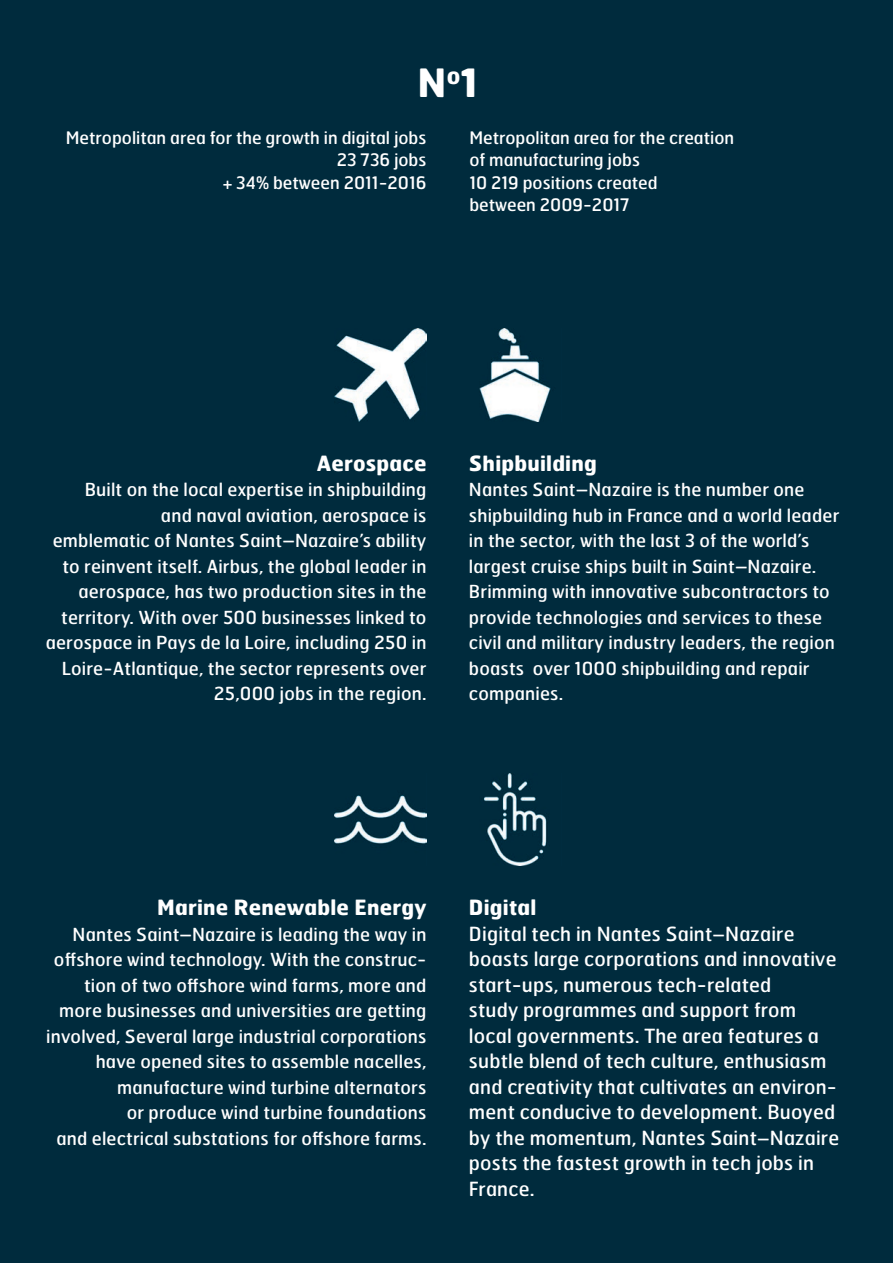
<style>
.page{position:relative;width:893px;height:1263px;background:#002b3d}
.page>*{position:absolute;margin:0;border:0;box-sizing:border-box;transform-origin:0 0}
.t1{font:700 39px "Hermes FB";color:#fff}
.t2{font:700 21px "Hermes FB";letter-spacing:.01em;color:#fff}
.t3{font:19.5px/25.5px "Hermes FB";letter-spacing:.01em;color:#fff}
.t4{font:18px/25.5px "Hermes FB";letter-spacing:.01em;color:#fff;text-align:right}
.t5{font:17.25px/22.5px "Hermes FB";color:#fff}
.s1{font-size:18px}
</style>
<div class="page">
<img style="left:479px;top:329px;width:72px;height:92px">
<img style="left:484px;top:774px;width:63px;height:92px">
<img style="left:334px;top:329px;width:92px;height:92px">
<img style="left:334px;top:795px;width:92px;height:50px">
<h1 class="t1" style="left:418px;top:57px;width:62px">N<sup>o</sup>1</h1>
<p class="t5" style="left:469px;top:126px;width:266px">Metropolitan area for the creation of manufacturing jobs<br>10 219 positions created<br>between 2009-2017</p>
<p class="t5" style="left:66px;top:126px;width:362px;text-align:right">Metropolitan area for the growth in digital jobs<br>23 736 jobs<br>+ 34% between 2011-2016</p>
<p class="t2" style="left:317px;top:449px;width:111px">Aerospace</p>
<p class="t4" style="left:46px;top:476px;width:382px">Built on the local expertise in shipbuilding<br>and naval aviation, aerospace is<br>emblematic of Nantes Saint–Nazaire’s ability to reinvent itself. Airbus, the global leader in aerospace, has two production sites in the territory. With over 500 businesses linked to aerospace in Pays de la Loire, including 250 in Loire-Atlantique, the sector represents over 25,000 jobs in the region.</p>
<p class="t2" style="left:469px;top:449px;width:129px">Shipbuilding</p>
<p class="t4" style="left:469px;top:476px;width:372px;text-align:left">Nantes Saint–Nazaire is the number one shipbuilding hub in France and a world leader in the sector, with the last 3 of the world’s largest cruise ships built in Saint–Nazaire.<br>Brimming with innovative subcontractors to provide technologies and services to these civil and military industry leaders, the region boasts over 1000 shipbuilding and repair companies.</p>
<p class="t2" style="left:157px;top:894px;width:271px">Marine Renewable Energy</p>
<p class="t4" style="left:46px;top:921px;width:382px">Nantes Saint–Nazaire is leading the way in offshore wind technology. With the construc&shy;tion of two offshore wind farms, more and more businesses and universities are getting involved, Several large industrial corporations have opened sites to assemble nacelles, manufacture wind turbine alternators<br>or produce wind turbine foundations<br>and electrical substations for offshore farms.</p>
<p class="t2" style="left:469px;top:894px;width:69px">Digital</p>
<p class="t3" style="left:469px;top:920px;width:372px">Digital tech in Nantes Saint<span class="s1">–</span>Nazaire boasts large corporations and innovative start-ups, numerous tech-related<br>study programmes and support from local governments. The area features a subtle blend of tech culture, enthusiasm and creativity that cultivates an environ&shy;ment conducive to development. Buoyed by the momentum, Nantes Saint<span class="s1">–</span>Nazaire posts the fastest growth in tech jobs in France.</p>
</div>
